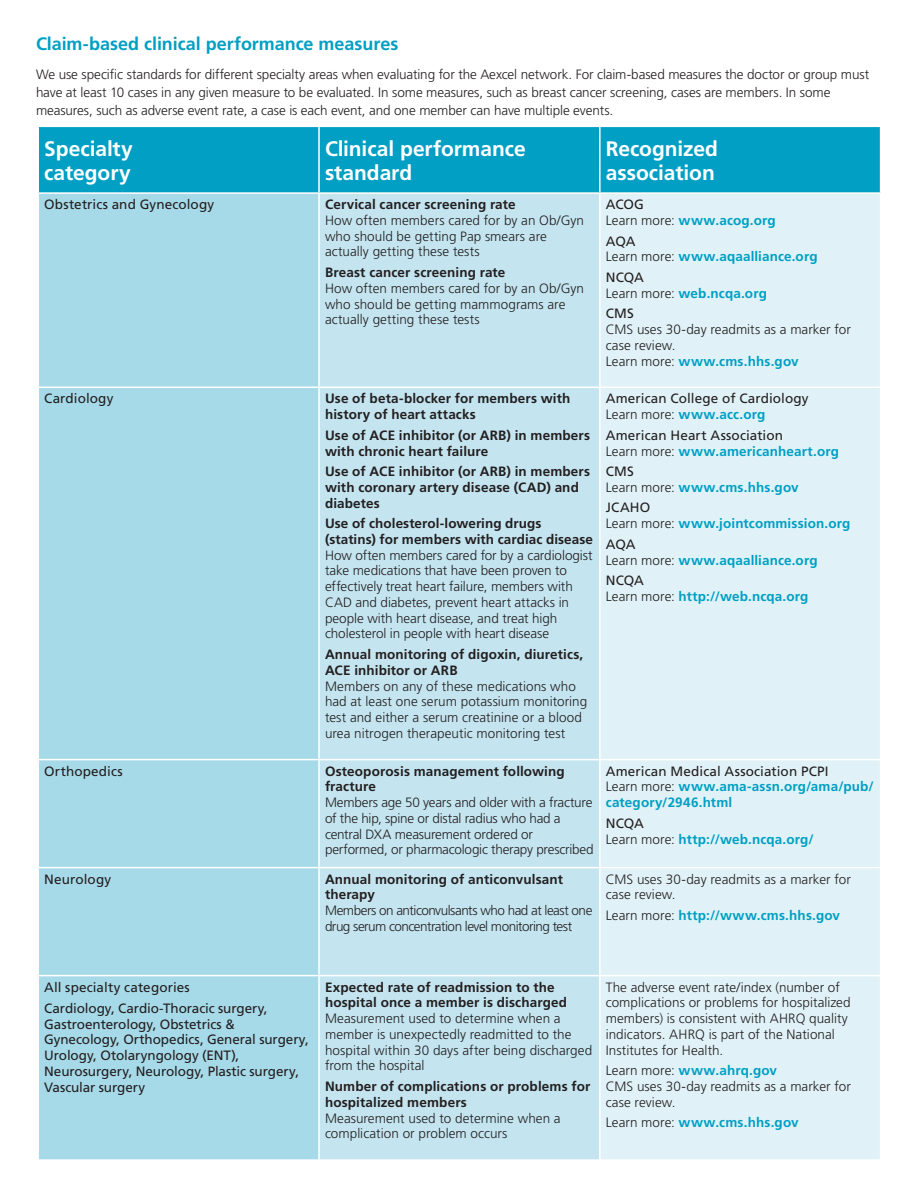
<style>
.page{position:relative;width:918px;height:1188px;background:#fff}
.page>*{position:absolute;margin:0;border:0;box-sizing:border-box;transform-origin:0 0}
._08-Colored_subhead{font:700 21px/24px "Frutiger LT Std";letter-spacing:-.005em;color:#fff}
._08-Colored_subhead-2{font:700 18px "Frutiger LT Std";letter-spacing:-.005em;color:#009fc3}
._04a-Body_copy_membe{font:300 13.5px/15.8px "Frutiger LT Std";letter-spacing:-.005em;color:#231f20}
._09-Secondary_subhea{font:700 13.5px/15.8px "Frutiger LT Std";letter-spacing:.01em;color:#231f20}
._04a-Body_copy_membe-2{font:700 13.5px/15.8px "Frutiger LT Std";letter-spacing:.01em;color:#009fc3}
._04a-Fruitger_roman{font:13.5px/15.8px "Frutiger LT Std";color:#231f20}
._09-Secondary_subhea-2{font:300 13.5px/15.8px "Frutiger LT Std";letter-spacing:.005em;color:#231f20}
._04a-Body_copy_membe-3{font:300 13.5px/15.8px "Frutiger LT Std";letter-spacing:-.035em;color:#231f20}
._04a-Body_copy_membe-4{font:700 13.5px/15.8px "Frutiger LT Std";letter-spacing:.005em;color:#231f20}
._04a-Fruitger_roman-2{font:700 13.5px "Frutiger LT Std";letter-spacing:.01em;color:#009fc3}
.s1{font-weight:300;color:#231f20}
</style>
<div class="page">
<div style="left:39px;top:127px;width:841px;height:65px;background:#009fc3"></div>
<div style="left:39px;top:194px;width:279px;height:965px;background:#a7dae9"></div>
<div style="left:320px;top:194px;width:279px;height:965px;background:#c4e5f0"></div>
<div style="left:601px;top:194px;width:279px;height:965px;background:#e0f2f7"></div>
<hr style="left:318px;top:127px;width:2px;height:65px;background:#fff">
<hr style="left:599px;top:127px;width:2px;height:65px;background:#fff">
<hr style="left:37px;top:387px;width:282px;height:1px;background:#fff">
<hr style="left:319px;top:387px;width:281px;height:1px;background:#fff">
<hr style="left:600px;top:387px;width:281px;height:1px;background:#fff">
<hr style="left:37px;top:759px;width:282px;height:1px;background:#fff">
<hr style="left:319px;top:759px;width:281px;height:1px;background:#fff">
<hr style="left:600px;top:759px;width:281px;height:1px;background:#fff">
<hr style="left:37px;top:867px;width:282px;height:1px;background:#fff">
<hr style="left:319px;top:867px;width:281px;height:1px;background:#fff">
<hr style="left:600px;top:867px;width:281px;height:1px;background:#fff">
<hr style="left:37px;top:975px;width:282px;height:1px;background:#fff">
<hr style="left:319px;top:975px;width:281px;height:1px;background:#fff">
<hr style="left:600px;top:975px;width:281px;height:1px;background:#fff">
<p class="_08-Colored_subhead-2" style="left:36px;top:33px;width:364px">Claim-based clinical performance measures</p>
<p class="_04a-Body_copy_membe" style="left:36px;top:65px;width:835px;line-height:18px">We use specific standards for different specialty areas when evaluating for the Aexcel network. For claim-based measures the doctor or group must have at least 10 cases in any given measure to be evaluated. In some measures, such as breast cancer screening, cases are members. In some measures, such as adverse event rate, a case is each event, and one member can have multiple events.</p>
<p class="_08-Colored_subhead" style="left:44px;top:136px;width:90px">Specialty category</p>
<p class="_08-Colored_subhead" style="left:325px;top:136px;width:202px">Clinical performance standard</p>
<p class="_08-Colored_subhead" style="left:606px;top:136px;width:114px">Recognized association</p>
<p class="_04a-Fruitger_roman" style="left:44px;top:197px;width:172px">Obstetrics and Gynecology</p>
<p class="_09-Secondary_subhea" style="left:325px;top:197px;width:192px">Cervical cancer screening rate</p>
<p class="_04a-Body_copy_membe" style="left:325px;top:213px;width:261px">How often members cared for by an Ob/Gyn who should be getting Pap smears are actually getting these tests</p>
<p class="_09-Secondary_subhea" style="left:325px;top:265px;width:182px">Breast cancer screening rate</p>
<p class="_09-Secondary_subhea-2" style="left:325px;top:280px;width:261px">How often members cared for by an Ob/Gyn who should be getting mammograms are actually getting these tests</p>
<p class="_04a-Fruitger_roman" style="left:606px;top:197px;width:40px">ACOG</p>
<p class="_04a-Body_copy_membe-2" style="left:606px;top:212px;width:172px"><span class="s1">Learn more:</span> www.acog.org</p>
<p class="_04a-Fruitger_roman" style="left:606px;top:233px;width:31px">AQA</p>
<p class="_04a-Body_copy_membe-2" style="left:606px;top:249px;width:213px"><span class="s1">Learn more:</span> www.aqaalliance.org</p>
<p class="_04a-Fruitger_roman" style="left:606px;top:269px;width:40px">NCQA</p>
<p class="_04a-Body_copy_membe-2" style="left:606px;top:285px;width:163px"><span class="s1">Learn more:</span> web.ncqa.org</p>
<p class="_04a-Fruitger_roman" style="left:606px;top:306px;width:30px">CMS</p>
<p class="_04a-Body_copy_membe" style="left:606px;top:322px;width:247px">CMS uses 30-day readmits as a marker for case review.</p>
<p class="_04a-Body_copy_membe-2" style="left:606px;top:353px;width:194px"><span class="s1">Learn more:</span> www.cms.hhs.gov</p>
<p class="_04a-Fruitger_roman" style="left:44px;top:391px;width:71px">Cardiology</p>
<p class="_09-Secondary_subhea" style="left:325px;top:391px;width:247px">Use of beta-blocker for members with history of heart attacks</p>
<p class="_09-Secondary_subhea" style="left:325px;top:427px;width:267px">Use of ACE inhibitor (or ARB) in members with chronic heart failure</p>
<p class="_09-Secondary_subhea" style="left:325px;top:464px;width:267px">Use of ACE inhibitor (or ARB) in members with coronary artery disease (CAD) and diabetes</p>
<p class="_09-Secondary_subhea" style="left:325px;top:516px;width:270px">Use of cholesterol-lowering drugs (statins) for members with cardiac disease</p>
<p class="_04a-Body_copy_membe" style="left:325px;top:547px;width:269px">How often members cared for by a cardiologist take medications that have been proven to effectively treat heart failure, members with CAD and diabetes, prevent heart attacks in people with heart disease, and treat high cholesterol in people with heart disease</p>
<p class="_04a-Body_copy_membe-4" style="left:325px;top:647px;width:260px">Annual monitoring of digoxin, diuretics,<br>ACE inhibitor or ARB</p>
<p class="_04a-Body_copy_membe" style="left:325px;top:678px;width:264px">Members on any of these medications who had at least one serum potassium monitoring test and either a serum creatinine or a blood urea nitrogen therapeutic monitoring test</p>
<p class="_04a-Fruitger_roman" style="left:44px;top:763px;width:80px">Orthopedics</p>
<p class="_09-Secondary_subhea" style="left:325px;top:763px;width:241px">Osteoporosis management following fracture</p>
<p class="_04a-Body_copy_membe" style="left:325px;top:795px;width:270px">Members age 50 years and older with a fracture of the hip, spine or distal radius who had a central DXA measurement ordered or performed, or pharmacologic therapy prescribed</p>
<p class="_04a-Fruitger_roman" style="left:44px;top:871px;width:68px">Neurology</p>
<p class="_09-Secondary_subhea" style="left:325px;top:871px;width:240px">Annual monitoring of anticonvulsant therapy</p>
<p class="_04a-Body_copy_membe-3" style="left:325px;top:903px;width:269px">Members on anticonvulsants who had at least one drug serum concentration level monitoring test</p>
<p class="_04a-Fruitger_roman" style="left:606px;top:391px;width:204px">American College of Cardiology</p>
<p class="_04a-Body_copy_membe-2" style="left:606px;top:407px;width:161px"><span class="s1">Learn more:</span> www.acc.org</p>
<p class="_04a-Fruitger_roman" style="left:606px;top:427px;width:179px">American Heart Association</p>
<p class="_04a-Body_copy_membe-2" style="left:606px;top:443px;width:235px"><span class="s1">Learn more:</span> www.americanheart.org</p>
<p class="_04a-Fruitger_roman" style="left:606px;top:464px;width:30px">CMS</p>
<p class="_04a-Body_copy_membe-2" style="left:606px;top:479px;width:194px"><span class="s1">Learn more:</span> www.cms.hhs.gov</p>
<p class="_04a-Fruitger_roman" style="left:606px;top:500px;width:46px">JCAHO</p>
<p class="_04a-Body_copy_membe-2" style="left:606px;top:516px;width:246px"><span class="s1">Learn more:</span> www.jointcommission.org</p>
<p class="_04a-Fruitger_roman" style="left:606px;top:536px;width:31px">AQA</p>
<p class="_04a-Body_copy_membe-2" style="left:606px;top:552px;width:213px"><span class="s1">Learn more:</span> www.aqaalliance.org</p>
<p class="_04a-Fruitger_roman" style="left:606px;top:573px;width:40px">NCQA</p>
<p class="_04a-Body_copy_membe-2" style="left:606px;top:588px;width:204px"><span class="s1">Learn more:</span> http://web.ncqa.org</p>
<p class="_04a-Fruitger_roman" style="left:606px;top:763px;width:224px">American Medical Association PCPI</p>
<p class="_04a-Body_copy_membe-2" style="left:606px;top:779px;width:269px"><span class="s1">Learn more:</span> www.ama-assn.org/ama/pub/ category/2946.html</p>
<p class="_04a-Fruitger_roman" style="left:606px;top:815px;width:40px">NCQA</p>
<p class="_04a-Body_copy_membe-2" style="left:606px;top:831px;width:210px"><span class="s1">Learn more:</span> http://web.ncqa.org/</p>
<p class="_04a-Body_copy_membe" style="left:606px;top:871px;width:247px">CMS uses 30-day readmits as a marker for case review.</p>
<p class="_04a-Body_copy_membe-2" style="left:606px;top:908px;width:236px"><span class="s1">Learn more:</span> http://www.cms.hhs.gov</p>
<p class="_04a-Fruitger_roman" style="left:44px;top:979px;width:147px">All specialty categories</p>
<p class="_04a-Fruitger_roman" style="left:44px;top:1000px;width:266px">Cardiology, Cardio-Thoracic surgery, Gastroenterology, Obstetrics &amp; Gynecology, Orthopedics, General surgery, Urology, Otolaryngology (ENT), Neurosurgery, Neurology, Plastic surgery, Vascular surgery</p>
<p class="_09-Secondary_subhea" style="left:325px;top:979px;width:244px">Expected rate of readmission to the hospital once a member is discharged</p>
<p class="_04a-Body_copy_membe" style="left:325px;top:1011px;width:269px">Measurement used to determine when a member is unexpectedly readmitted to the hospital within 30 days after being discharged from the hospital</p>
<p class="_09-Secondary_subhea" style="left:325px;top:1079px;width:267px">Number of complications or problems for hospitalized members</p>
<p class="_04a-Body_copy_membe" style="left:325px;top:1110px;width:237px">Measurement used to determine when a complication or problem occurs</p>
<p class="_04a-Body_copy_membe" style="left:606px;top:979px;width:246px">The adverse event rate/index (number of complications or problems for hospitalized members) is consistent with AHRQ quality indicators. AHRQ is part of the National Institutes for Health.</p>
<p class="_04a-Fruitger_roman-2" style="left:606px;top:1063px;width:173px"><span class="s1">Learn more:</span> www.ahrq.gov</p>
<p class="_04a-Body_copy_membe" style="left:606px;top:1079px;width:247px">CMS uses 30-day readmits as a marker for case review.</p>
<p class="_04a-Body_copy_membe-2" style="left:606px;top:1115px;width:194px"><span class="s1">Learn more:</span> www.cms.hhs.gov</p>
</div>
